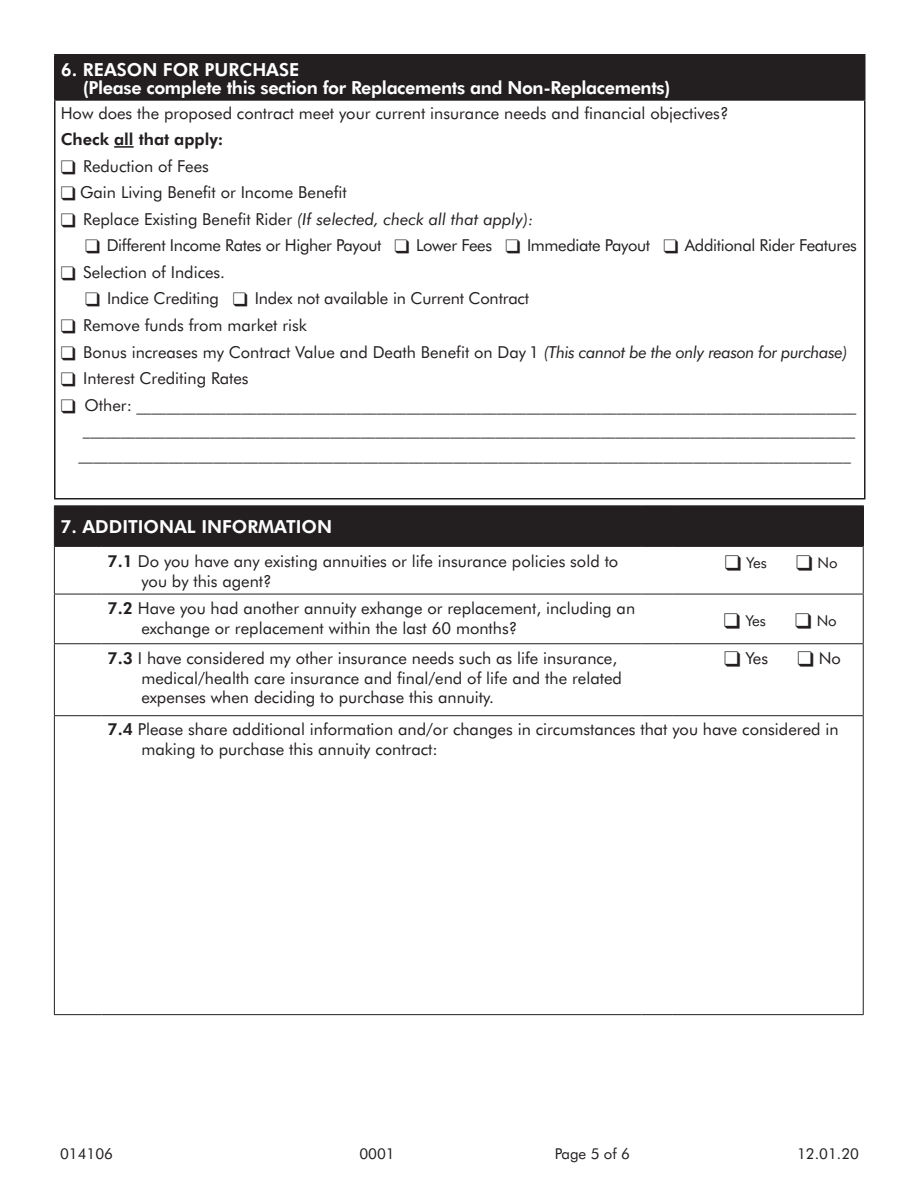
<style>
.page{position:relative;width:918px;height:1188px;background:#fff}
.page>*{position:absolute;margin:0;border:0;box-sizing:border-box;transform-origin:0 0}
.t1{font:800 18px/18px "Futura BT";letter-spacing:-.02em;color:#fff}
.t2{font:800 18px "Futura BT";color:#fff}
.t3{font:16.5px/19.8px "Futura BT";color:#231f20}
.t4{font:16.5px "Futura BT";letter-spacing:-.02em;color:#231f20}
.t5{font:italic 16.5px "Futura BT";color:#231f20}
.t6{font:800 16.5px "Futura BT";color:#231f20}
.t7{font:15px "Futura BT";color:#231f20}
.s1{font-style:normal}
.s2{font-style:italic}
.s3{font-size:16.5px}
.s4{font-weight:800}
</style>
<div class="page">
<div style="left:55px;top:55px;width:810px;height:45px;background:#231f20"></div>
<hr style="left:54px;top:54px;width:812px;height:2px;background:#231f20">
<hr style="left:54px;top:55px;width:2px;height:44px;background:#231f20">
<hr style="left:864px;top:55px;width:2px;height:44px;background:#231f20">
<hr style="left:54px;top:99px;width:812px;height:2px;background:#231f20">
<hr style="left:54px;top:101px;width:2px;height:397px;background:#231f20">
<hr style="left:864px;top:101px;width:2px;height:397px;background:#231f20">
<hr style="left:54px;top:498px;width:812px;height:2px;background:#231f20">
<hr style="left:114px;top:146px;width:20px;height:2px;background:#231f20">
<hr style="left:862px;top:506px;width:2px;height:40px;background:#231f20">
<hr style="left:54px;top:547px;width:1px;height:47px;background:#231f20">
<hr style="left:54px;top:594px;width:1px;height:49px;background:#231f20">
<hr style="left:54px;top:644px;width:1px;height:71px;background:#231f20">
<hr style="left:54px;top:716px;width:1px;height:298px;background:#231f20">
<div style="left:54px;top:506px;width:808px;height:41px;background:#231f20"></div>
<hr style="left:102px;top:546px;width:540px;height:1px;background:#231f20">
<svg style="left:54px;top:594px;width:48px;height:1px"></svg>
<hr style="left:102px;top:594px;width:540px;height:1px;background:#231f20">
<svg style="left:54px;top:643px;width:48px;height:1px"></svg>
<hr style="left:102px;top:643px;width:540px;height:1px;background:#231f20">
<hr style="left:642px;top:643px;width:31px;height:1px;background:#231f20">
<svg style="left:54px;top:715px;width:48px;height:1px"></svg>
<hr style="left:102px;top:715px;width:540px;height:1px;background:#231f20">
<hr style="left:642px;top:715px;width:31px;height:1px;background:#231f20">
<svg style="left:54px;top:1014px;width:48px;height:1px"></svg>
<hr style="left:102px;top:1014px;width:540px;height:1px;background:#231f20">
<hr style="left:642px;top:1014px;width:31px;height:1px;background:#231f20">
<hr style="left:673px;top:1014px;width:191px;height:1px;background:#231f20">
<hr style="left:642px;top:546px;width:31px;height:1px;background:#231f20">
<hr style="left:673px;top:546px;width:191px;height:1px;background:#231f20">
<hr style="left:863px;top:547px;width:1px;height:47px;background:#231f20">
<hr style="left:642px;top:594px;width:31px;height:1px;background:#231f20">
<hr style="left:673px;top:594px;width:191px;height:1px;background:#231f20">
<hr style="left:863px;top:594px;width:1px;height:49px;background:#231f20">
<hr style="left:673px;top:643px;width:191px;height:1px;background:#231f20">
<hr style="left:863px;top:644px;width:1px;height:71px;background:#231f20">
<hr style="left:673px;top:715px;width:191px;height:1px;background:#231f20">
<hr style="left:863px;top:716px;width:1px;height:298px;background:#231f20">
<p class="t1" style="left:83px;top:60px;width:589px;text-indent:-22px">6. REASON FOR PURCHASE<br>(Please complete this section for Replacements and Non-Replacements)</p>
<p class="t3" style="left:61px;top:103px;width:669px">How does the proposed contract meet your current insurance needs and financial objectives?</p>
<p class="t6" style="left:61px;top:129px;width:164px">Check all that apply:</p>
<p class="t3" style="left:83px;top:156px;width:127px">Reduction of Fees</p>
<p class="t3" style="left:80px;top:182px;width:268px">Gain Living Benefit or Income Benefit</p>
<p class="t5" style="left:83px;top:209px;width:452px"><span class="s1">Replace Existing Benefit Rider</span> (If selected, check all that apply):</p>
<p class="t4" style="left:107px;top:235px;width:276px">Different Income Rates or Higher Payout</p>
<p class="t4" style="left:416px;top:235px;width:77px">Lower Fees</p>
<p class="t4" style="left:527px;top:235px;width:125px">Immediate Payout</p>
<p class="t4" style="left:685px;top:235px;width:173px">Additional Rider Features</p>
<p class="t3" style="left:83px;top:262px;width:143px">Selection of Indices.</p>
<p class="t3" style="left:107px;top:289px;width:113px">Indice Crediting</p>
<p class="t3" style="left:255px;top:289px;width:276px">Index not available in Current Contract</p>
<p class="t3" style="left:83px;top:315px;width:225px">Remove funds from market risk</p>
<p class="t3" style="left:83px;top:342px;width:766px">Bonus increases my Contract Value and Death Benefit on Day 1 <span class="s2">(This cannot be the only reason for purchase)</span></p>
<p class="t3" style="left:83px;top:368px;width:167px">Interest Crediting Rates</p>
<p class="t7" style="left:85px;top:396px;width:773px"><span class="s3">Other:</span> ________________________________________________________________________________________________</p>
<p class="t7" style="left:83px;top:421px;width:774px">_______________________________________________________________________________________________________</p>
<p class="t7" style="left:78px;top:446px;width:774px">_______________________________________________________________________________________________________</p>
<p class="t2" style="left:60px;top:516px;width:273px">7. ADDITIONAL INFORMATION</p>
<p class="t3" style="left:141px;top:551px;width:478px;text-indent:-34px"><span class="s4">7.1</span> Do you have any existing annuities or life insurance policies sold to you by this agent?</p>
<p class="t7" style="left:746px;top:554px;width:22px">Yes</p>
<p class="t7" style="left:818px;top:554px;width:22px">No</p>
<p class="t3" style="left:141px;top:598px;width:495px;text-indent:-34px"><span class="s4">7.2</span> Have you had another annuity exhange or replacement, including an exchange or replacement within the last 60 months?</p>
<p class="t7" style="left:745px;top:611px;width:22px">Yes</p>
<p class="t7" style="left:817px;top:611px;width:22px">No</p>
<p class="t3" style="left:141px;top:648px;width:482px;text-indent:-34px"><span class="s4">7.3</span> I have considered my other insurance needs such as life insurance, medical/health care insurance and final/end of life and the related expenses when deciding to purchase this annuity.</p>
<p class="t3" style="left:745px;top:648px;width:24px">Yes</p>
<p class="t3" style="left:819px;top:648px;width:24px">No</p>
<p class="t3" style="left:141px;top:719px;width:699px;text-indent:-34px"><span class="s4">7.4</span> Please share additional information and/or changes in circumstances that you have considered in making to purchase this annuity contract:</p>
<p class="t7" style="left:60px;top:1145px;width:55px">014106</p>
<p class="t7" style="left:359px;top:1145px;width:37px">0001</p>
<p class="t7" style="left:555px;top:1145px;width:77px">Page 5 of 6</p>
<p class="t7" style="left:797px;top:1145px;width:63px">12.01.20</p>
</div>
